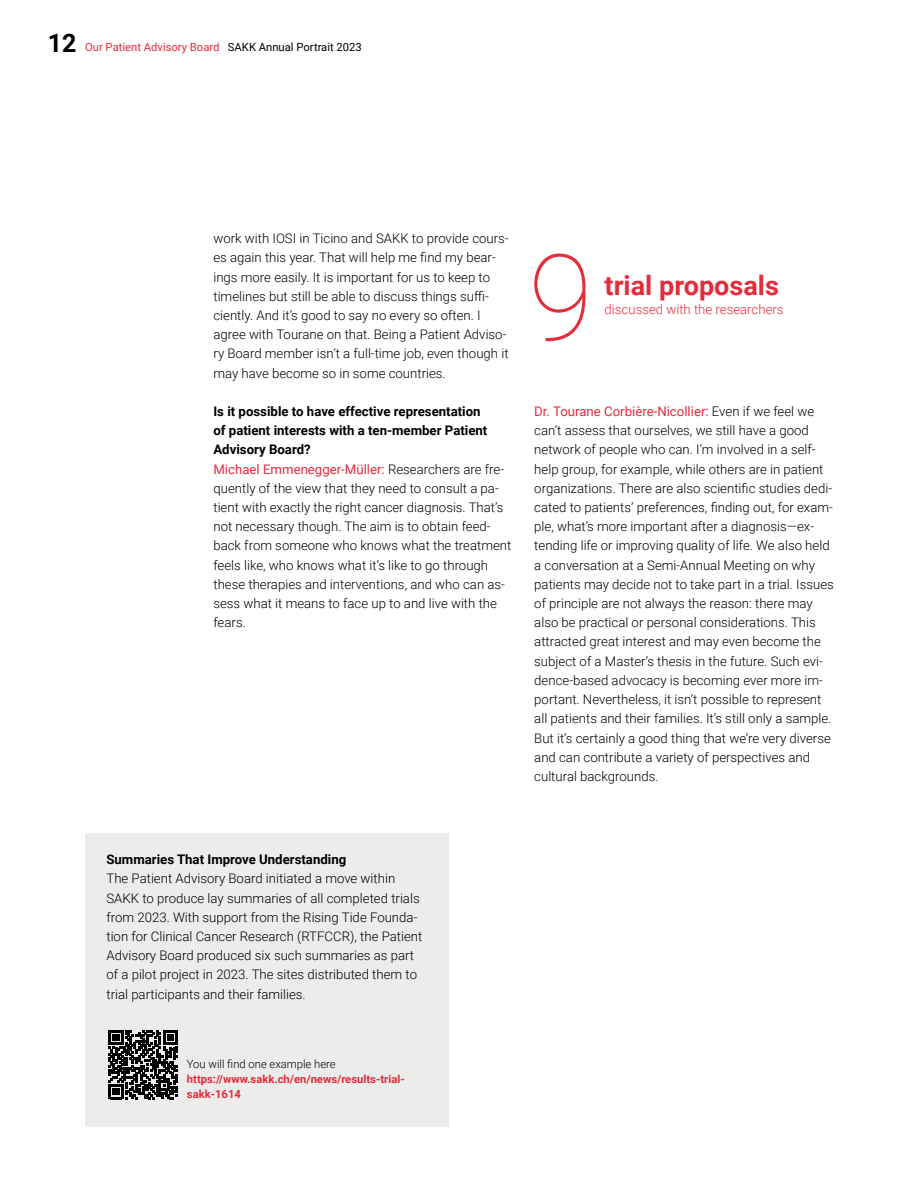
<style>
.page{position:relative;width:919px;height:1191px;background:#fff}
.page>*{position:absolute;margin:0;border:0;box-sizing:border-box;transform-origin:0 0}
.Grundtext{font:100 120px "Roboto";color:#e52c3b}
.Lead{font:700 27px "Roboto";color:#e52c3b}
.Grundtext-2{font:700 25.5px "Roboto";color:#000}
.Grundtext_Interview{font:300 13.2px/19.2px "Roboto";color:#000}
.Grundtext-3{font:300 13.2px/19.2px "Roboto";color:#000}
.Grundtext_Interview-2{font:700 13.2px/19.2px "Roboto";color:#000}
.Grundtext-4{font:700 13.2px "Roboto";color:#000}
.Lead-2{font:300 13.2px "Roboto";color:#e52c3b}
.Bildlegende{font:700 11.25px/15px "Roboto";color:#e52c3b}
.t1{font:11.25px "Roboto";color:#e52c3b}
.s1{color:#000}
.s2{font-weight:400;color:#e52c3b}
.s3{font-weight:300;color:#000}
</style>
<div class="page">
<div style="left:85px;top:833px;width:364px;height:293px;background:#ececeb"></div>
<svg style="left:109px;top:1030px;width:69px;height:69px"></svg>
<p class="Grundtext-2" style="left:48px;top:25px;width:30px">12</p>
<p class="t1" style="left:85px;top:39px;width:278px">Our Patient Advisory Board <span class="s1">SAKK Annual Portrait 2023</span></p>
<p class="Grundtext_Interview" style="left:213px;top:228px;width:297px">work with IOSI in Ticino and SAKK to provide cours&shy;es again this year. That will help me find my bear&shy;ings more easily. It is important for us to keep to timelines but still be able to discuss things suffi&shy;ciently. And it’s good to say no every so often. I agree with Tourane on that. Being a Patient Adviso&shy;ry Board member isn’t a full-time job, even though it may have become so in some countries.</p>
<p class="Grundtext_Interview-2" style="left:213px;top:401px;width:275px">Is it possible to have effective representation of patient interests with a ten-member Patient<br>Advisory Board?</p>
<p class="Grundtext_Interview" style="left:213px;top:459px;width:299px"><span class="s2">Michael Emmenegger-Müller:</span> Researchers are fre&shy;quently of the view that they need to consult a pa&shy;tient with exactly the right cancer diagnosis. That’s not necessary though. The aim is to obtain feed&shy;back from someone who knows what the treatment feels like, who knows what it’s like to go through these therapies and interventions, and who can as&shy;sess what it means to face up to and live with the fears.</p>
<p class="Grundtext" style="left:528px;top:213px;width:66px">9</p>
<p class="Lead" style="left:604px;top:266px;width:176px">trial proposals</p>
<p class="Lead-2" style="left:604px;top:300px;width:180px">discussed with the researchers</p>
<p class="Grundtext_Interview" style="left:534px;top:401px;width:301px"><span class="s2">Dr. Tourane Corbière-Nicollier:</span> Even if we feel we can’t assess that ourselves, we still have a good network of people who can. I’m involved in a self&shy;help group, for example, while others are in patient organizations. There are also scientific studies dedi&shy;cated to patients’ preferences, finding out, for exam&shy;ple, what’s more important after a diagnosis—ex&shy;tending life or improving quality of life. We also held a conversation at a Semi-Annual Meeting on why patients may decide not to take part in a trial. Issues of principle are not always the reason: there may also be practical or personal considerations. This attracted great interest and may even become the subject of a Master’s thesis in the future. Such evi&shy;dence-based advocacy is becoming ever more im&shy;portant. Nevertheless, it isn’t possible to represent all patients and their families. It’s still only a sample.<br>But it’s certainly a good thing that we’re very diverse and can contribute a variety of perspectives and cultural backgrounds.</p>
<p class="Grundtext-4" style="left:106px;top:850px;width:241px">Summaries That Improve Understanding</p>
<p class="Grundtext-3" style="left:106px;top:868px;width:317px">The Patient Advisory Board initiated a move within SAKK to produce lay summaries of all completed trials from 2023. With support from the Rising Tide Founda&shy;tion for Clinical Cancer Research (RTFCCR), the Patient Advisory Board produced six such summaries as part of a pilot project in 2023. The sites distributed them to trial participants and their families.</p>
<p class="Bildlegende" style="left:187px;top:1056px;width:219px"><span class="s3">You will find one example here </span>https://www.sakk.ch/en/news/results-trial&shy;sakk-1614</p>
</div>
